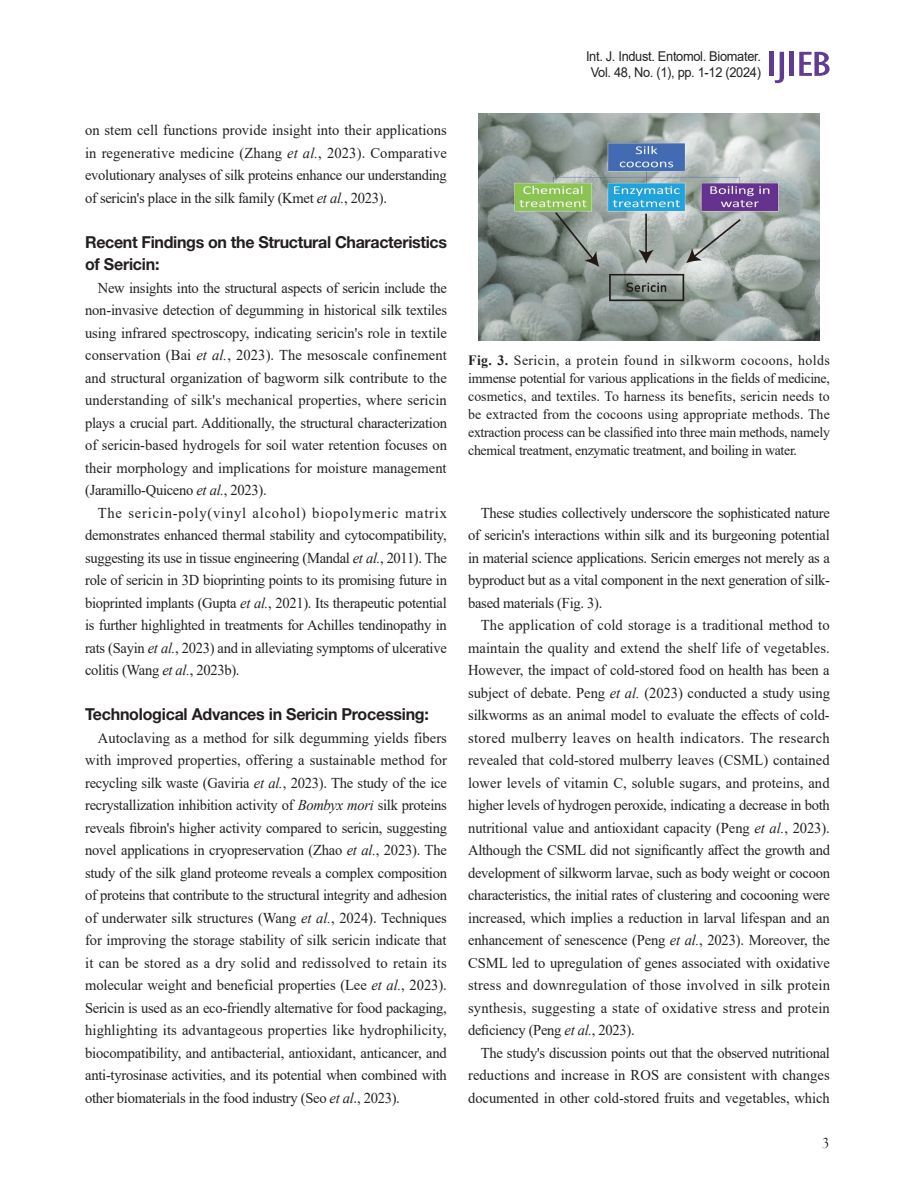
<style>
.page{position:relative;width:915px;height:1191px;background:#fff}
.page>*{position:absolute;margin:0;border:0;box-sizing:border-box;transform-origin:0 0}
.t1{font:condensed 36px "Gill Sans";letter-spacing:-.01em;color:#613b91;scale:1.43 1}
.중제목{font:700 16.5px/22.5px "Helvetica Neue";letter-spacing:-.015em;color:#231f20}
.본문{font:15px/22.5px "Times New Roman";letter-spacing:-.02em;color:#231f20;text-align:justify}
.t2{font:15px "Goudy Old Style T";color:#231f20;scale:.95 1}
.Fig{font:14.25px/18px "Times New Roman";letter-spacing:-.02em;color:#231f20;text-align:justify}
.t3{font:13.5px/16.2px "Arial";letter-spacing:-.025em;color:#231f20;text-align:center;scale:.95 1}
.s1{font-style:italic}
.s2{font-weight:700}
</style>
<div class="page">
<img style="left:478px;top:113px;width:341px;height:227px">
<p class="본문" style="left:85px;top:118px;width:363px">on stem cell functions provide insight into their applications in regenerative medicine (Zhang <span class="s1">et al.</span>, 2023). Comparative evolutionary analyses of silk proteins enhance our understanding of sericin's place in the silk family (Kmet <span class="s1">et al.</span>, 2023).</p>
<p class="중제목" style="left:85px;top:230px;width:363px">Recent Findings on the Structural Characteristics of Sericin:</p>
<p class="본문" style="left:85px;top:276px;width:363px;text-indent:13px">New insights into the structural aspects of sericin include the non-invasive detection of degumming in historical silk textiles using infrared spectroscopy, indicating sericin's role in textile conservation (Bai <span class="s1">et al.</span>, 2023). The mesoscale confinement and structural organization of bagworm silk contribute to the understanding of silk's mechanical properties, where sericin plays a crucial part. Additionally, the structural characterization of sericin-based hydrogels for soil water retention focuses on their morphology and implications for moisture management (Jaramillo-Quiceno <span class="s1">et al.</span>, 2023).</p>
<p class="본문" style="left:85px;top:501px;width:363px;text-indent:13px">The sericin-poly(vinyl alcohol) biopolymeric matrix demonstrates enhanced thermal stability and cytocompatibility, suggesting its use in tissue engineering (Mandal <span class="s1">et al.</span>, 2011). The role of sericin in 3D bioprinting points to its promising future in bioprinted implants (Gupta <span class="s1">et al.</span>, 2021). Its therapeutic potential is further highlighted in treatments for Achilles tendinopathy in rats (Sayin <span class="s1">et al.</span>, 2023) and in alleviating symptoms of ulcerative colitis (Wang <span class="s1">et al.</span>, 2023b).</p>
<p class="중제목" style="left:85px;top:703px;width:345px">Technological Advances in Sericin Processing:</p>
<p class="본문" style="left:85px;top:726px;width:363px;text-indent:13px">Autoclaving as a method for silk degumming yields fibers with improved properties, offering a sustainable method for recycling silk waste (Gaviria <span class="s1">et al.</span>, 2023). The study of the ice recrystallization inhibition activity of <span class="s1">Bombyx mori</span> silk proteins reveals fibroin's higher activity compared to sericin, suggesting novel applications in cryopreservation (Zhao <span class="s1">et al.</span>, 2023). The study of the silk gland proteome reveals a complex composition of proteins that contribute to the structural integrity and adhesion of underwater silk structures (Wang <span class="s1">et al.</span>, 2024). Techniques for improving the storage stability of silk sericin indicate that it can be stored as a dry solid and redissolved to retain its molecular weight and beneficial properties (Lee <span class="s1">et al.</span>, 2023).<br>Sericin is used as an eco-friendly alternative for food packaging, highlighting its advantageous properties like hydrophilicity, biocompatibility, and antibacterial, antioxidant, anticancer, and anti-tyrosinase activities, and its potential when combined with other biomaterials in the food industry (Seo <span class="s1">et al</span>., 2023).</p>
<p class="t3" style="left:586px;top:48px;width:185px">Int. J. Indust. Entomol. Biomater.<br>Vol. 48, No. (1), pp. 1-12 (2024)</p>
<h1 class="t1" style="left:766px;top:43px;width:47px">IJIEB</h1>
<p class="Fig" style="left:468px;top:351px;width:363px"><span class="s2">Fig. 3.</span> Sericin, a protein found in silkworm cocoons, holds immense potential for various applications in the fields of medicine, cosmetics, and textiles. To harness its benefits, sericin needs to be extracted from the cocoons using appropriate methods. The extraction process can be classified into three main methods, namely chemical treatment, enzymatic treatment, and boiling in water.</p>
<p class="본문" style="left:468px;top:501px;width:363px;text-indent:13px">These studies collectively underscore the sophisticated nature of sericin's interactions within silk and its burgeoning potential in material science applications. Sericin emerges not merely as a byproduct but as a vital component in the next generation of silk&shy;based materials (Fig. 3).</p>
<p class="본문" style="left:468px;top:613px;width:363px;text-indent:13px">The application of cold storage is a traditional method to maintain the quality and extend the shelf life of vegetables.<br>However, the impact of cold-stored food on health has been a subject of debate. Peng <span class="s1">et al.</span> (2023) conducted a study using silkworms as an animal model to evaluate the effects of cold&shy;stored mulberry leaves on health indicators. The research revealed that cold-stored mulberry leaves (CSML) contained lower levels of vitamin C, soluble sugars, and proteins, and higher levels of hydrogen peroxide, indicating a decrease in both nutritional value and antioxidant capacity (Peng <span class="s1">et al.</span>, 2023).<br>Although the CSML did not significantly affect the growth and development of silkworm larvae, such as body weight or cocoon characteristics, the initial rates of clustering and cocooning were increased, which implies a reduction in larval lifespan and an enhancement of senescence (Peng <span class="s1">et al.</span>, 2023). Moreover, the CSML led to upregulation of genes associated with oxidative stress and downregulation of those involved in silk protein synthesis, suggesting a state of oxidative stress and protein deficiency (Peng <span class="s1">et al.</span>, 2023).</p>
<p class="본문" style="left:468px;top:1041px;width:363px;text-indent:13px">The study's discussion points out that the observed nutritional reductions and increase in ROS are consistent with changes documented in other cold-stored fruits and vegetables, which</p>
<p class="t2" style="left:822px;top:1134px;width:9px">3</p>
</div>
